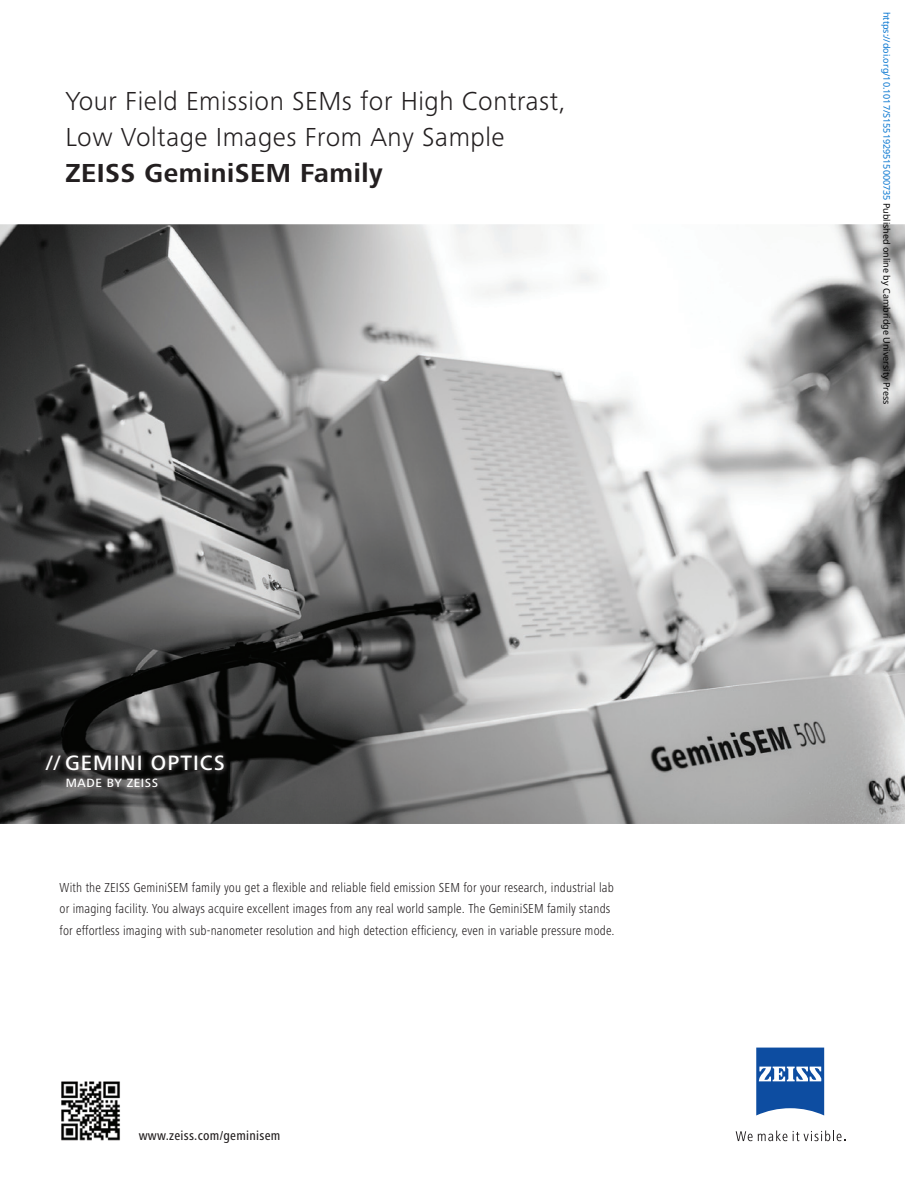
<style>
.page{position:relative;width:905px;height:1188px;background:#fff}
.page>*{position:absolute;margin:0;border:0;box-sizing:border-box;transform-origin:0 0}
.t1{font:300 27px/36px "Zeiss Frutiger Next Pro";letter-spacing:.02em;color:#231f20}
.t2{font:500 21.6px "Zeiss Frutiger Next Pro";letter-spacing:.05em;color:#fff}
.t3{font:300 condensed 13.5px/21.3px "Zeiss Frutiger Next Pro";letter-spacing:.01em;color:#231f20}
.t4{font:500 condensed 13.5px "Zeiss Frutiger Next Pro";letter-spacing:.02em;color:#231f20}
.t5{font:500 12.45px "Zeiss Frutiger Next Pro";letter-spacing:.05em;color:#fff}
.t6{font:9px "Noto Sans";color:#0172cf}
.s1{font-weight:700}
.s2{color:#000}
</style>
<div class="page">
<svg style="left:756px;top:1048px;width:68px;height:67px;background:#3b6fb2"></svg>
<svg style="left:735px;top:1131px;width:110px;height:10px"></svg>
<img style="left:0;top:224px;width:904px;height:600px">
<img style="left:41px;top:750px;width:188px;height:43px">
<img style="left:61px;top:1081px;width:59px;height:60px">
<p class="t1" style="left:65px;top:83px;width:502px">Your Field Emission SEMs for High Contrast,<br>Low Voltage Images From Any Sample<br><span class="s1">ZEISS GeminiSEM Family</span></p>
<p class="t2" style="left:46px;top:750px;width:180px">// GEMINI OPTICS</p>
<p class="t5" style="left:66px;top:776px;width:94px">MADE BY ZEISS</p>
<p class="t3" style="left:60px;top:877px;width:556px">With the ZEISS GeminiSEM family you get a flexible and reliable field emission SEM for your research, industrial lab or imaging facility. You always acquire excellent images from any real world sample. The GeminiSEM family stands for effortless imaging with sub-nanometer resolution and high detection efficiency, even in variable pressure mode.</p>
<p class="t4" style="left:139px;top:1128px;width:143px">www.zeiss.com/geminisem</p>
<p class="t6" style="left:893px;top:12px;width:394px;rotate:90deg">https://doi.org/10.1017/S1551929515000735 <span class="s2">Published online by Cambridge University Press</span></p>
</div>
